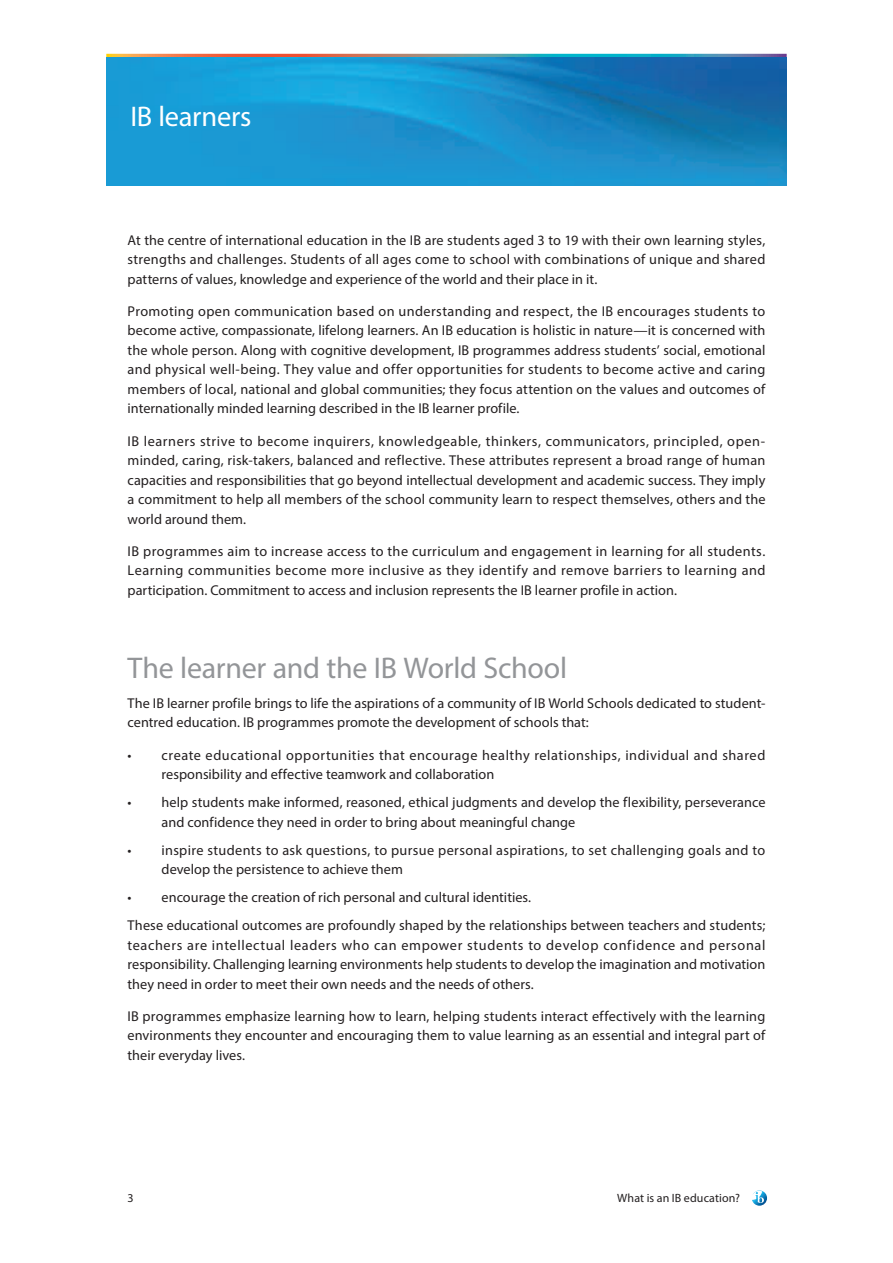
<style>
.page{position:relative;width:893px;height:1263px;background:#fff}
.page>*{position:absolute;margin:0;border:0;box-sizing:border-box;transform-origin:0 0}
.t1{font:30px "Myriad Pro";letter-spacing:-.01em;color:#939598}
.t2{font:28.5px "Myriad Pro";letter-spacing:-.01em;color:#fff}
.t3{font:14.25px/19.5px "Myriad Pro";letter-spacing:.005em;color:#231f20;text-align:justify}
.t4{font:14.25px/19.5px "Myriad Pro";letter-spacing:.035em;color:#231f20}
.t5{font:12px "Myriad Pro";letter-spacing:.01em;color:#231f20}
</style>
<div class="page">
<svg style="left:106px;top:54px;width:681px;height:4px;background:#6d8993"></svg>
<svg style="left:752px;top:1190px;width:15px;height:16px"></svg>
<img style="left:106px;top:58px;width:681px;height:127px">
<h2 class="t2" style="left:130px;top:99px;width:123px">IB learners</h2>
<p class="t3" style="left:128px;top:230px;width:639px">At the centre of international education in the IB are students aged 3 to 19 with their own learning styles, strengths and challenges. Students of all ages come to school with combinations of unique and shared patterns of values, knowledge and experience of the world and their place in it.</p>
<p class="t3" style="left:128px;top:301px;width:639px">Promoting open communication based on understanding and respect, the IB encourages students to become active, compassionate, lifelong learners. An IB education is holistic in nature—it is concerned with the whole person. Along with cognitive development, IB programmes address students’ social, emotional and physical well-being. They value and offer opportunities for students to become active and caring members of local, national and global communities; they focus attention on the values and outcomes of internationally minded learning described in the IB learner profile.</p>
<p class="t3" style="left:128px;top:431px;width:640px">IB learners strive to become inquirers, knowledgeable, thinkers, communicators, principled, open&shy;minded, caring, risk-takers, balanced and reflective. These attributes represent a broad range of human capacities and responsibilities that go beyond intellectual development and academic success. They imply a commitment to help all members of the school community learn to respect themselves, others and the world around them.</p>
<p class="t3" style="left:128px;top:541px;width:639px">IB programmes aim to increase access to the curriculum and engagement in learning for all students.<br>Learning communities become more inclusive as they identify and remove barriers to learning and participation. Commitment to access and inclusion represents the IB learner profile in action.</p>
<h1 class="t1" style="left:128px;top:649px;width:441px">The learner and the IB World School</h1>
<p class="t3" style="left:128px;top:693px;width:639px">The IB learner profile brings to life the aspirations of a community of IB World Schools dedicated to student&shy;centred education. IB programmes promote the development of schools that:</p>
<p class="t4" style="left:162px;top:745px;width:605px">create educational opportunities that encourage healthy relationships, individual and shared responsibility and effective teamwork and collaboration</p>
<p class="t3" style="left:162px;top:792px;width:605px">help students make informed, reasoned, ethical judgments and develop the flexibility, perseverance and confidence they need in order to bring about meaningful change</p>
<p class="t3" style="left:162px;top:840px;width:605px">inspire students to ask questions, to pursue personal aspirations, to set challenging goals and to develop the persistence to achieve them</p>
<p class="t3" style="left:128px;top:883px;width:639px;line-height:28px;text-indent:34px">encourage the creation of rich personal and cultural identities.<br>These educational outcomes are profoundly shaped by the relationships between teachers and students;</p>
<p class="t3" style="left:128px;top:935px;width:639px">teachers are intellectual leaders who can empower students to develop confidence and personal responsibility. Challenging learning environments help students to develop the imagination and motivation they need in order to meet their own needs and the needs of others.</p>
<p class="t3" style="left:128px;top:1006px;width:639px">IB programmes emphasize learning how to learn, helping students interact effectively with the learning environments they encounter and encouraging them to value learning as an essential and integral part of their everyday lives.</p>
<p class="t5" style="left:128px;top:1190px;width:8px">3</p>
<p class="t5" style="left:617px;top:1190px;width:124px">What is an IB education?</p>
</div>
